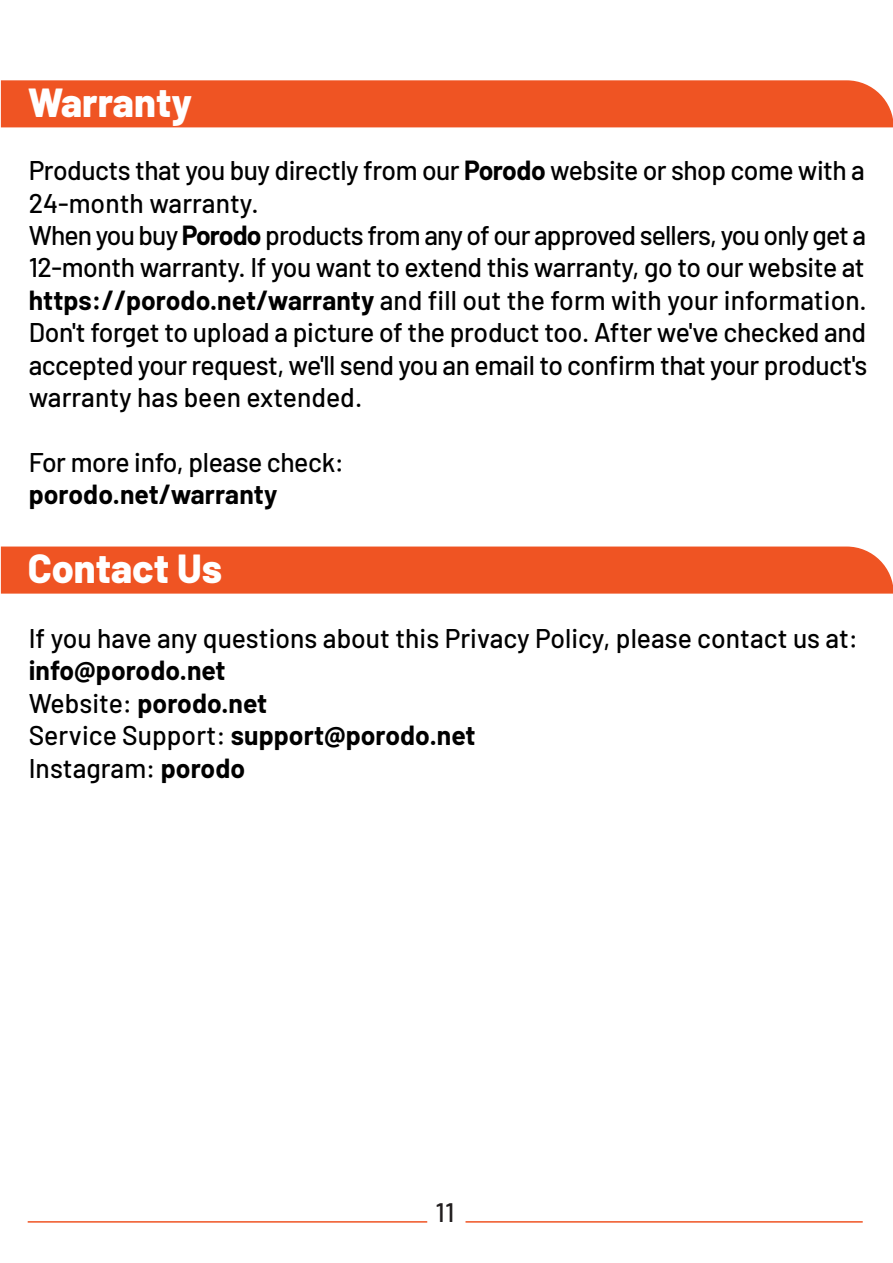
<style>
.page{position:relative;width:893px;height:1263px;background:#fff}
.page>*{position:absolute;margin:0;border:0;box-sizing:border-box;transform-origin:0 0}
.t1{font:800 40.5px "Barlow";color:#fff}
.t2{font:500 27px/32.4px "Barlow";letter-spacing:-.015em;color:#000}
.t3{font:700 27px/32.4px "Barlow";color:#000}
.t4{font:500 26.7px "Barlow";color:#231f20}
.s1{font-weight:700}
.s2{font-weight:500}
</style>
<div class="page">
<div style="left:29px;top:81px;width:835px;height:46px;background:#ef5423"></div>
<div style="left:29px;top:546px;width:835px;height:48px;background:#ef5423"></div>
<hr style="left:28px;top:1221px;width:399px;height:1px;background:#ef5423">
<hr style="left:465px;top:1221px;width:398px;height:1px;background:#ef5423">
<svg style="left:0;top:81px;width:29px;height:1142px"></svg>
<h1 class="t1" style="left:28px;top:72px;width:166px">Warranty</h1>
<p class="t2" style="left:29px;top:152px;width:840px">Products that you buy directly from our <span class="s1">Porodo</span> website or shop come with a 24-month warranty.<br>When you buy <span class="s1">Porodo</span> products from any of our approved sellers, you only get a 12-month warranty. If you want to extend this warranty, go to our website at <span class="s1">https://porodo.net/warranty</span> and fill out the form with your information.<br>Don't forget to upload a picture of the product too. After we've checked and accepted your request, we'll send you an email to confirm that your product's warranty has been extended.</p>
<p class="t2" style="left:29px;top:444px;width:317px">For more info, please check:</p>
<p class="t3" style="left:29px;top:476px;width:250px">porodo.net/warranty</p>
<h1 class="t1" style="left:28px;top:538px;width:196px">Contact Us</h1>
<p class="t2" style="left:29px;top:620px;width:831px">If you have any questions about this Privacy Policy, please contact us at:</p>
<p class="t3" style="left:29px;top:652px;width:448px">info@porodo.net<br><span class="s2">Website:</span> porodo.net<br><span class="s2">Service Support:</span> support@porodo.net<br><span class="s2">Instagram:</span> porodo</p>
<p class="t4" style="left:435px;top:1193px;width:20px">11</p>
</div>
